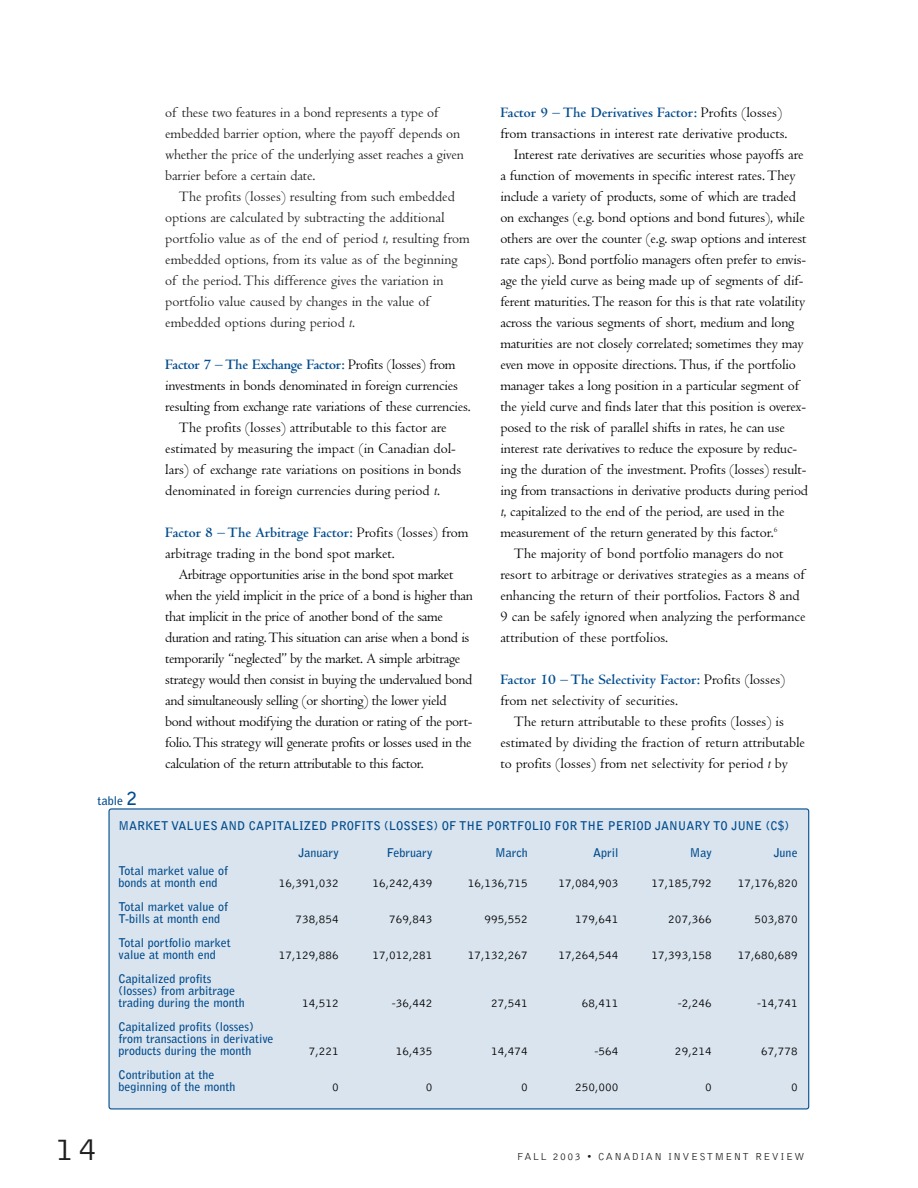
<style>
.page{position:relative;width:918px;height:1188px;background:#fff}
.page>*{position:absolute;margin:0;border:0;box-sizing:border-box;transform-origin:0 0}
.t1{font:300 33px "Bell Gothic";color:#201f20}
.t2{font:15px/21px "Centaur";letter-spacing:-.01em;color:#000}
.t3{font:15px/21px "Centaur";color:#201f20}
.t4{font:700 15px "Centaur";letter-spacing:-.015em;color:#004c8e}
.t5{font:700 12px/12px "Bell Gothic";color:#004c8e}
.t6{font:300 12px "Bell Gothic";color:#000}
.t7{font:300 10.5px "Bell Gothic";letter-spacing:.14em;color:#201f20}
.s1{font-size:18px}
.s2{font-style:italic}
.s3{font-weight:400;color:#000}
.s4{font-weight:700;color:#004c8e}
</style>
<div class="page">
<div style="left:108px;top:808px;width:701px;height:301px;background:#dae4ee"></div>
<p class="t5" style="left:97px;top:795px;width:41px">table <span class="s1">2</span></p>
<p class="t3" style="left:165px;top:104px;width:300px">of these two features in a bond represents a type of embedded barrier option, where the payoff depends on whether the price of the underlying asset reaches a given barrier before a certain date.</p>
<p class="t3" style="left:165px;top:188px;width:306px;text-indent:14px">The profits (losses) resulting from such embedded options are calculated by subtracting the additional portfolio value as of the end of period <span class="s2">t</span>, resulting from embedded options, from its value as of the beginning of the period. This difference gives the variation in portfolio value caused by changes in the value of embedded options during period <span class="s2">t</span>.</p>
<p class="t4" style="left:165px;top:359px;width:292px">Factor 7 – The Exchange Factor: <span class="s3">Profits (losses) from</span></p>
<p class="t2" style="left:165px;top:377px;width:294px">investments in bonds denominated in foreign currencies</p>
<p class="t2" style="left:165px;top:398px;width:307px">resulting from exchange rate variations of these currencies.</p>
<p class="t2" style="left:179px;top:419px;width:270px">The profits (losses) attributable to this factor are</p>
<p class="t2" style="left:165px;top:440px;width:292px">estimated by measuring the impact (in Canadian dol-</p>
<p class="t2" style="left:165px;top:461px;width:298px">lars) of exchange rate variations on positions in bonds</p>
<p class="t2" style="left:165px;top:482px;width:276px">denominated in foreign currencies during period <span class="s2">t</span>.</p>
<p class="t2" style="left:165px;top:524px;width:305px"><span class="s4">Factor 8 – The Arbitrage Factor:</span> Profits (losses) from arbitrage trading in the bond spot market.</p>
<p class="t2" style="left:165px;top:566px;width:309px;text-indent:14px">Arbitrage opportunities arise in the bond spot market when the yield implicit in the price of a bond is higher than that implicit in the price of another bond of the same duration and rating. This situation can arise when a bond is temporarily “neglected” by the market. A simple arbitrage strategy would then consist in buying the undervalued bond and simultaneously selling (or shorting) the lower yield bond without modifying the duration or rating of the port&shy;folio. This strategy will generate profits or losses used in the calculation of the return attributable to this factor.</p>
<p class="t4" style="left:500px;top:107px;width:283px">Factor 9 – The Derivatives Factor: <span class="s3">Profits (losses)</span></p>
<p class="t2" style="left:500px;top:125px;width:289px">from transactions in interest rate derivative products.</p>
<p class="t2" style="left:514px;top:146px;width:291px">Interest rate derivatives are securities whose payoffs are</p>
<p class="t2" style="left:500px;top:167px;width:297px">a function of movements in specific interest rates. They</p>
<p class="t2" style="left:500px;top:188px;width:297px">include a variety of products, some of which are traded</p>
<p class="t2" style="left:500px;top:209px;width:306px">on exchanges (e.g. bond options and bond futures), while</p>
<p class="t2" style="left:500px;top:230px;width:308px">others are over the counter (e.g. swap options and interest</p>
<p class="t2" style="left:500px;top:251px;width:307px">rate caps). Bond portfolio managers often prefer to envis-</p>
<p class="t2" style="left:500px;top:272px;width:305px">age the yield curve as being made up of segments of dif-</p>
<p class="t2" style="left:500px;top:293px;width:306px">ferent maturities. The reason for this is that rate volatility</p>
<p class="t2" style="left:500px;top:314px;width:296px">across the various segments of short, medium and long</p>
<p class="t2" style="left:500px;top:335px;width:305px">maturities are not closely correlated; sometimes they may</p>
<p class="t2" style="left:500px;top:356px;width:297px">even move in opposite directions. Thus, if the portfolio</p>
<p class="t2" style="left:500px;top:377px;width:300px">manager takes a long position in a particular segment of</p>
<p class="t2" style="left:500px;top:398px;width:307px">the yield curve and finds later that this position is overex-</p>
<p class="t2" style="left:500px;top:419px;width:286px">posed to the risk of parallel shifts in rates, he can use</p>
<p class="t2" style="left:500px;top:440px;width:298px">interest rate derivatives to reduce the exposure by reduc-</p>
<p class="t2" style="left:500px;top:461px;width:308px">ing the duration of the investment. Profits (losses) result-</p>
<p class="t2" style="left:500px;top:482px;width:309px">ing from transactions in derivative products during period</p>
<p class="t2" style="left:500px;top:503px;width:286px"><span class="s2">t</span>, capitalized to the end of the period, are used in the</p>
<p class="t2" style="left:500px;top:524px;width:279px">measurement of the return generated by this factor.<sup>6</sup></p>
<p class="t2" style="left:514px;top:545px;width:271px">The majority of bond portfolio managers do not</p>
<p class="t2" style="left:500px;top:566px;width:306px">resort to arbitrage or derivatives strategies as a means of</p>
<p class="t2" style="left:500px;top:587px;width:301px">enhancing the return of their portfolios. Factors 8 and</p>
<p class="t2" style="left:500px;top:608px;width:307px">9 can be safely ignored when analyzing the performance</p>
<p class="t2" style="left:500px;top:629px;width:169px">attribution of these portfolios.</p>
<p class="t2" style="left:500px;top:671px;width:286px"><span class="s4">Factor 10 – The Selectivity Factor:</span> Profits (losses) from net selectivity of securities.</p>
<p class="t2" style="left:500px;top:713px;width:306px;text-indent:14px">The return attributable to these profits (losses) is estimated by dividing the fraction of return attributable to profits (losses) from net selectivity for period <span class="s2">t</span> by</p>
<p class="t5" style="left:119px;top:820px;width:672px">MARKET VALUES AND CAPITALIZED PROFITS (LOSSES) OF THE PORTFOLIO FOR THE PERIOD JANUARY TO JUNE (C$)</p>
<p class="t5" style="left:299px;top:847px;width:42px">January</p>
<p class="t5" style="left:387px;top:847px;width:47px">February</p>
<p class="t5" style="left:495px;top:847px;width:34px">March</p>
<p class="t5" style="left:593px;top:847px;width:27px">April</p>
<p class="t5" style="left:690px;top:847px;width:23px">May</p>
<p class="t5" style="left:774px;top:847px;width:25px">June</p>
<p class="t5" style="left:119px;top:865px;width:111px">Total market value of bonds at month end</p>
<p class="t6" style="left:279px;top:878px;width:62px">16,391,032</p>
<p class="t6" style="left:372px;top:878px;width:62px">16,242,439</p>
<p class="t6" style="left:468px;top:878px;width:62px">16,136,715</p>
<p class="t6" style="left:558px;top:878px;width:62px">17,084,903</p>
<p class="t6" style="left:652px;top:878px;width:62px">17,185,792</p>
<p class="t6" style="left:738px;top:878px;width:62px">17,176,820</p>
<p class="t5" style="left:119px;top:901px;width:111px">Total market value of<br>T-bills at month end</p>
<p class="t5" style="left:119px;top:937px;width:114px">Total portfolio market value at month end</p>
<p class="t5" style="left:119px;top:973px;width:128px">Capitalized profits (losses) from arbitrage trading during the month</p>
<p class="t6" style="left:296px;top:914px;width:45px">738,854</p>
<p class="t6" style="left:389px;top:914px;width:45px">769,843</p>
<p class="t6" style="left:485px;top:914px;width:45px">995,552</p>
<p class="t6" style="left:575px;top:914px;width:45px">179,641</p>
<p class="t6" style="left:668px;top:914px;width:45px">207,366</p>
<p class="t6" style="left:754px;top:914px;width:45px">503,870</p>
<p class="t6" style="left:279px;top:950px;width:62px">17,129,886</p>
<p class="t6" style="left:372px;top:950px;width:62px">17,012,281</p>
<p class="t6" style="left:468px;top:950px;width:62px">17,132,267</p>
<p class="t6" style="left:558px;top:950px;width:62px">17,264,544</p>
<p class="t6" style="left:652px;top:950px;width:62px">17,393,158</p>
<p class="t6" style="left:738px;top:950px;width:62px">17,680,689</p>
<p class="t6" style="left:302px;top:998px;width:38px">14,512</p>
<p class="t6" style="left:392px;top:998px;width:42px">-36,442</p>
<p class="t6" style="left:491px;top:998px;width:38px">27,541</p>
<p class="t6" style="left:582px;top:998px;width:38px">68,411</p>
<p class="t6" style="left:678px;top:998px;width:36px">-2,246</p>
<p class="t6" style="left:757px;top:998px;width:42px">-14,741</p>
<h1 class="t1" style="left:56px;top:1137px;width:43px">14</h1>
<p class="t5" style="left:119px;top:1021px;width:156px">Capitalized profits (losses) from transactions in derivative products during the month</p>
<p class="t5" style="left:119px;top:1069px;width:118px">Contribution at the beginning of the month</p>
<p class="t6" style="left:309px;top:1046px;width:32px">7,221</p>
<p class="t6" style="left:396px;top:1046px;width:38px">16,435</p>
<p class="t6" style="left:491px;top:1046px;width:38px">14,474</p>
<p class="t6" style="left:594px;top:1046px;width:26px">-564</p>
<p class="t6" style="left:675px;top:1046px;width:38px">29,214</p>
<p class="t6" style="left:761px;top:1046px;width:38px">67,778</p>
<p class="t6" style="left:332px;top:1082px;width:8px">0</p>
<p class="t6" style="left:426px;top:1082px;width:8px">0</p>
<p class="t6" style="left:521px;top:1082px;width:8px">0</p>
<p class="t6" style="left:575px;top:1082px;width:45px">250,000</p>
<p class="t6" style="left:705px;top:1082px;width:8px">0</p>
<p class="t6" style="left:791px;top:1082px;width:8px">0</p>
<p class="t7" style="left:517px;top:1153px;width:289px">FALL 2003 • CANADIAN INVESTMENT REVIEW</p>
</div>
